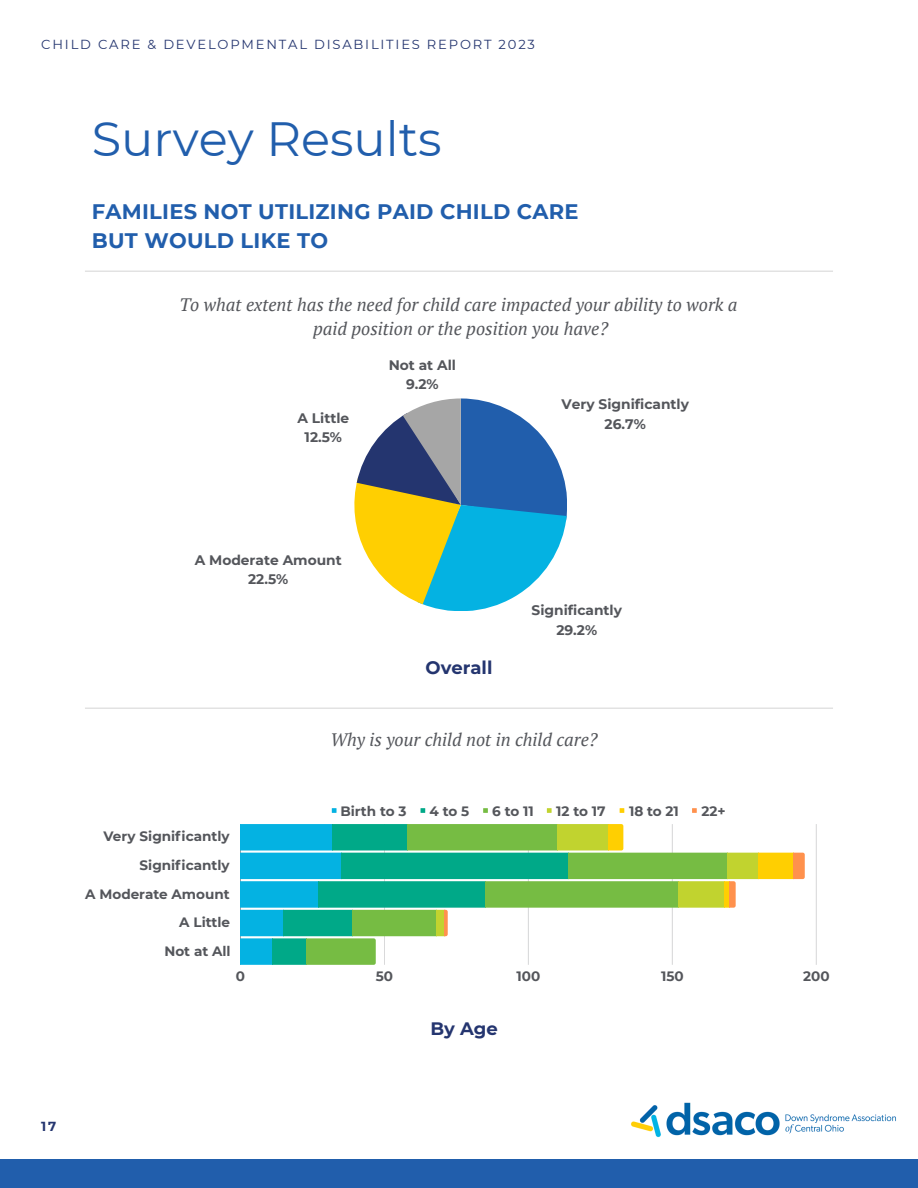
<style>
.page{position:relative;width:918px;height:1188px;background:#fff}
.page>*{position:absolute;margin:0;border:0;box-sizing:border-box;transform-origin:0 0}
.t1{font:48px "Montserrat";color:#215eac}
.t2{font:700 21px "Montserrat";letter-spacing:.015em;color:#215eac}
.t3{font:italic 18px "PT Serif";color:#54565b}
.t4{font:700 18px "Montserrat";color:#24356f}
.t5{font:700 13.8px "Montserrat";color:#54565b}
.t6{font:700 13.65px "Montserrat";color:#54565b}
.t7{font:13.05px "Montserrat";letter-spacing:.135em;color:#24356f}
.t8{font:700 13.05px "Montserrat";color:#24356f}
</style>
<div class="page">
<img style="left:631px;top:1102px;width:265px;height:36px">
<div style="left:0;top:1159px;width:918px;height:29px;background:#215eac"></div>
<hr style="left:85px;top:271px;width:748px;height:1px;background:#d9d9d9">
<hr style="left:85px;top:708px;width:748px;height:1px;background:#d9d9d9">
<svg style="left:354px;top:398px;width:213px;height:213px"></svg>
<svg style="left:332px;top:808px;width:5px;height:5px"></svg>
<svg style="left:421px;top:808px;width:4px;height:5px"></svg>
<svg style="left:483px;top:808px;width:5px;height:5px"></svg>
<svg style="left:547px;top:808px;width:5px;height:5px"></svg>
<svg style="left:620px;top:808px;width:4px;height:5px"></svg>
<svg style="left:692px;top:808px;width:5px;height:5px"></svg>
<hr style="left:816px;top:824px;width:1px;height:141px;background:#54565b">
<svg style="left:240px;top:824px;width:565px;height:141px"></svg>
<p class="t7" style="left:41px;top:36px;width:495px">CHILD CARE &amp; DEVELOPMENTAL DISABILITIES REPORT 2023</p>
<p class="t1" style="left:92px;top:109px;width:351px">Survey Results</p>
<p class="t2" style="left:92px;top:198px;width:488px">FAMILIES NOT UTILIZING PAID CHILD CARE</p>
<p class="t2" style="left:92px;top:228px;width:238px">BUT WOULD LIKE TO</p>
<p class="t3" style="left:179px;top:292px;width:560px">To what extent has the need for child care impacted your ability to work a</p>
<p class="t3" style="left:313px;top:317px;width:297px">paid position or the position you have?</p>
<p class="t5" style="left:297px;top:410px;width:53px">A Little</p>
<p class="t5" style="left:305px;top:429px;width:39px">12.5%</p>
<p class="t5" style="left:389px;top:357px;width:69px">Not at All</p>
<p class="t5" style="left:406px;top:376px;width:34px">9.2%</p>
<p class="t5" style="left:561px;top:396px;width:129px">Very Significantly</p>
<p class="t5" style="left:605px;top:415px;width:43px">26.7%</p>
<p class="t5" style="left:195px;top:551px;width:149px">A Moderate Amount</p>
<p class="t5" style="left:248px;top:570px;width:42px">22.5%</p>
<p class="t4" style="left:425px;top:657px;width:69px">Overall</p>
<p class="t5" style="left:532px;top:602px;width:92px">Significantly</p>
<p class="t5" style="left:556px;top:621px;width:42px">29.2%</p>
<p class="t3" style="left:330px;top:727px;width:269px">Why is your child not in child care?</p>
<p class="t6" style="left:104px;top:828px;width:128px">Very Significantly</p>
<p class="t6" style="left:140px;top:857px;width:92px">Significantly</p>
<p class="t6" style="left:85px;top:885px;width:146px">A Moderate Amount</p>
<p class="t6" style="left:179px;top:914px;width:52px">A Little</p>
<p class="t6" style="left:164px;top:943px;width:68px">Not at All</p>
<p class="t6" style="left:340px;top:803px;width:68px">Birth to 3</p>
<p class="t6" style="left:430px;top:803px;width:41px">4to5</p>
<p class="t6" style="left:492px;top:803px;width:43px">6 to 11</p>
<p class="t6" style="left:556px;top:803px;width:51px">12 to 17</p>
<p class="t6" style="left:629px;top:803px;width:51px">18 to 21</p>
<p class="t6" style="left:701px;top:803px;width:26px">22+</p>
<p class="t6" style="left:236px;top:968px;width:11px">0</p>
<p class="t6" style="left:376px;top:968px;width:19px">50</p>
<p class="t6" style="left:517px;top:968px;width:25px">100</p>
<p class="t6" style="left:661px;top:968px;width:24px">150</p>
<p class="t6" style="left:803px;top:968px;width:28px">200</p>
<p class="t8" style="left:41px;top:1118px;width:17px">17</p>
<p class="t4" style="left:430px;top:1018px;width:69px">By Age</p>
</div>
